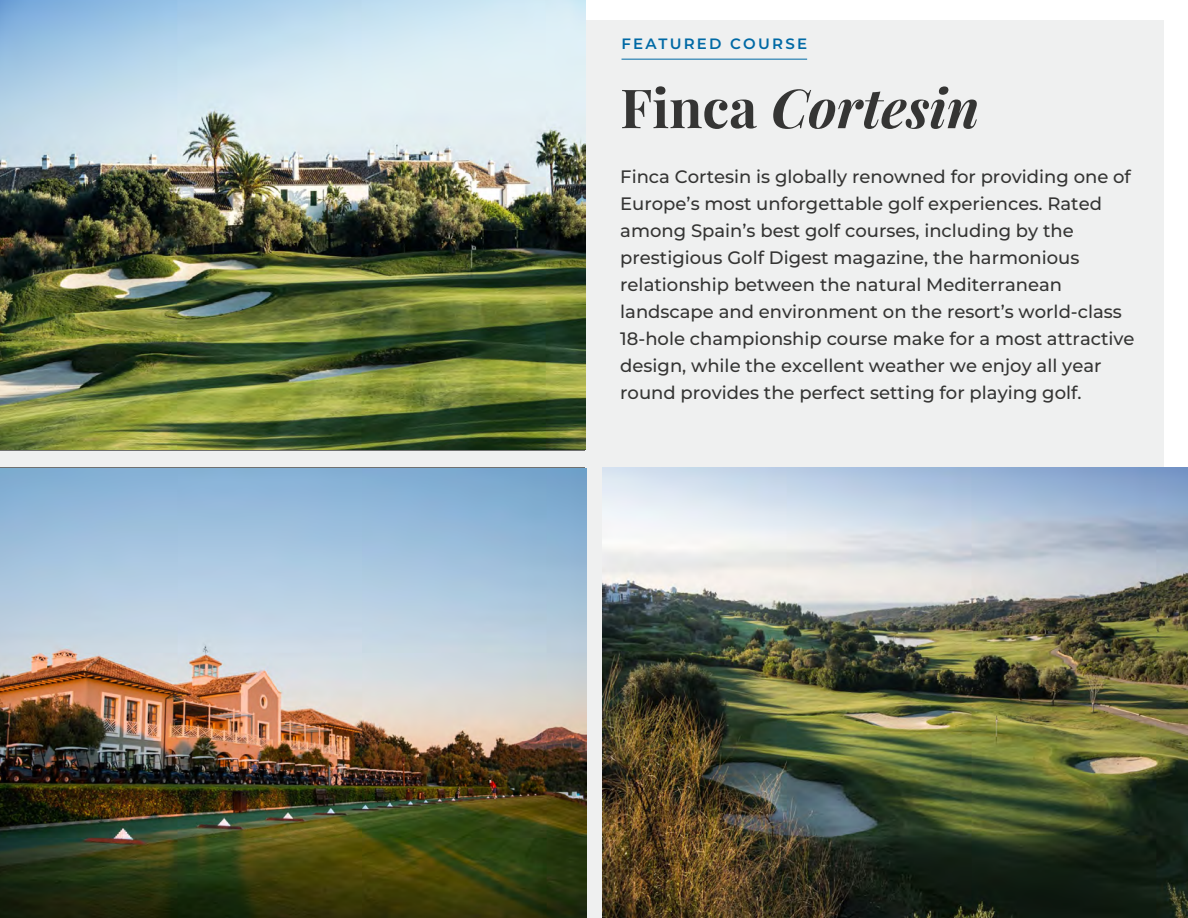
<style>
.page{position:relative;width:1188px;height:918px;background:#fff}
.page>*{position:absolute;margin:0;border:0;box-sizing:border-box;transform-origin:0 0}
.t1{font:italic 700 54px "Playfair Display";color:#353534}
.t2{font:500 18px/27px "Montserrat";color:#353534}
.t3{font:600 15px "Montserrat";letter-spacing:.15em;color:#0069a5}
.s1{font-style:normal}
</style>
<div class="page">
<div style="left:0;top:20px;width:1164px;height:898px;background:#eff0f0"></div>
<hr style="left:622px;top:59px;width:185px;height:1px;background:#0069a5">
<img style="left:0;top:0;width:586px;height:449px">
<img style="left:0;top:469px;width:586px;height:449px">
<img style="left:602px;top:467px;width:586px;height:451px">
<p class="t3" style="left:622px;top:33px;width:187px">FEATURED COURSE</p>
<h1 class="t1" style="left:620px;top:64px;width:361px"><span class="s1">Finca</span> Cortesin</h1>
<p class="t2" style="left:620px;top:163px;width:516px">Finca Cortesin is globally renowned for providing one of Europe’s most unforgettable golf experiences. Rated among Spain’s best golf courses, including by the prestigious Golf Digest magazine, the harmonious relationship between the natural Mediterranean landscape and environment on the resort’s world-class 18-hole championship course make for a most attractive design, while the excellent weather we enjoy all year round provides the perfect setting for playing golf.</p>
</div>
